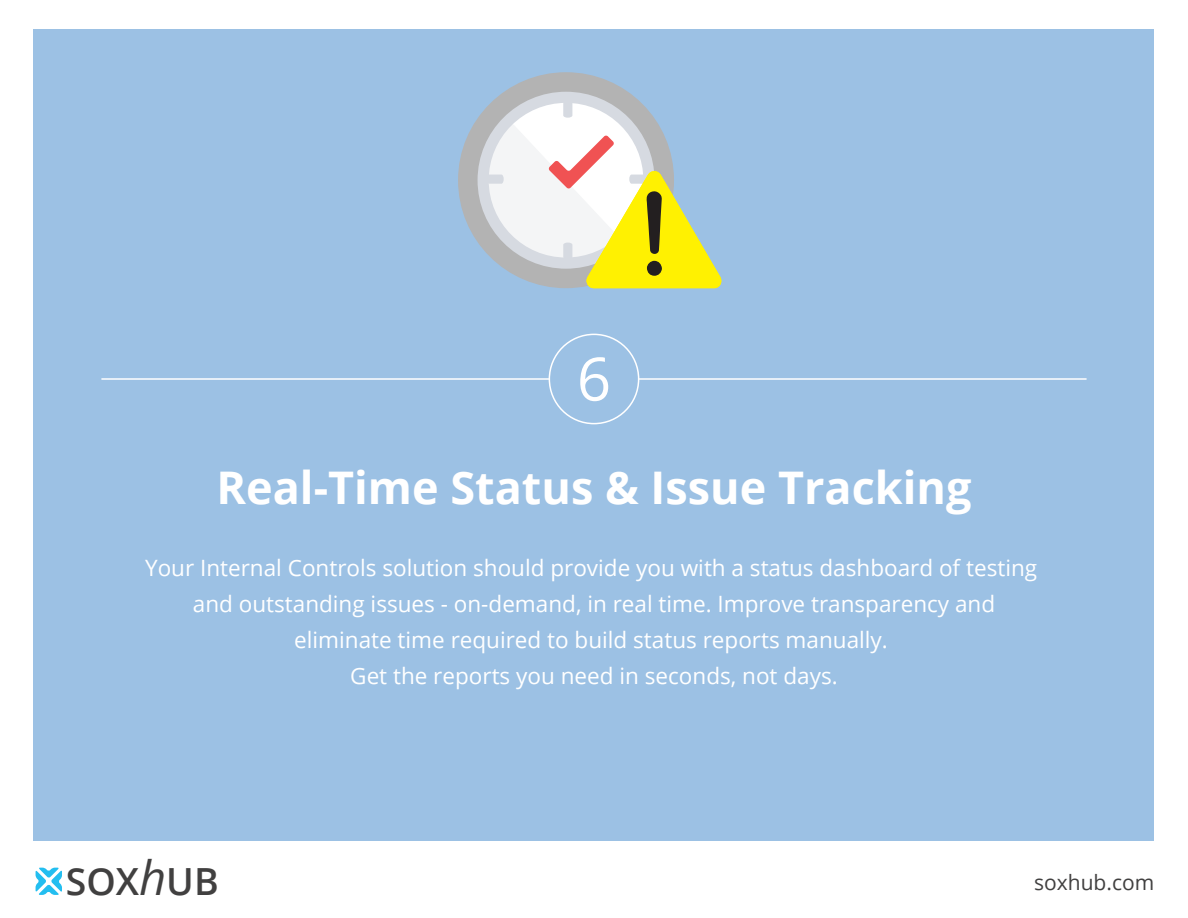
<style>
.page{position:relative;width:1188px;height:918px;background:#fff}
.page>*{position:absolute;margin:0;border:0;box-sizing:border-box;transform-origin:0 0}
.t1{font:60px "Open Sans";color:#fff}
.t2{font:700 45px "Open Sans";color:#fff}
.t3{font:600 37.35px "Open Sans";color:#414040}
.t4{font:22.5px/36px "Open Sans";color:#fff;text-align:center}
.t5{font:21px "Open Sans";color:#414040}
.s1{font-weight:400;font-style:italic;font-size:47.25px}
</style>
<div class="page">
<div style="left:34px;top:30px;width:1120px;height:811px;background:#9cc1e4"></div>
<svg style="left:36px;top:868px;width:26px;height:27px"></svg>
<div style="left:549px;top:334px;width:90px;height:90px;border:2px solid #fff;border-radius:50%"></div>
<hr style="left:101px;top:378px;width:448px;height:2px;background:#fff">
<hr style="left:639px;top:378px;width:448px;height:2px;background:#fff">
<div style="left:458px;top:72px;width:216px;height:216px;border:20px solid #b3b3b3;border-radius:50%"></div>
<svg style="left:468px;top:82px;width:254px;height:206px"></svg>
<div style="left:647px;top:261px;width:15px;height:15px;background:#231f20;border-radius:50%"></div>
<h1 class="t1" style="left:577px;top:338px;width:36px">6</h1>
<h2 class="t2" style="left:217px;top:456px;width:756px">Real-Time Status &amp; Issue Tracking</h2>
<p class="t4" style="left:145px;top:549px;width:894px">Your Internal Controls solution should provide you with a status dashboard of testing and outstanding issues - on-demand, in real time. Improve transparency and eliminate time required to build status reports manually.<br>Get the reports you need in seconds, not days.</p>
<h3 class="t3" style="left:66px;top:856px;width:154px">SOX<span class="s1">h</span>UB</h3>
<p class="t5" style="left:1034px;top:868px;width:122px">soxhub.com</p>
</div>
